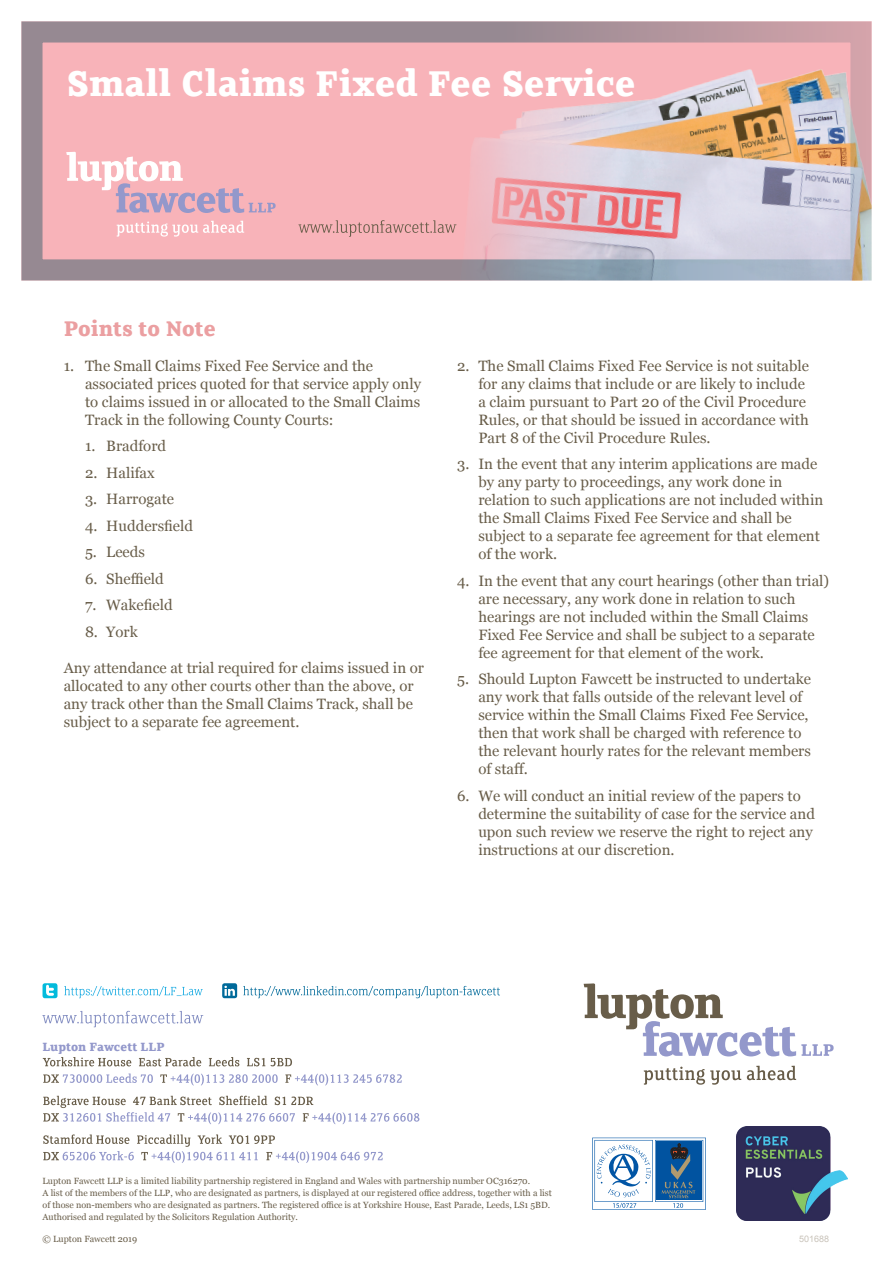
<style>
.page{position:relative;width:893px;height:1263px;background:#fff}
.page>*{position:absolute;margin:0;border:0;box-sizing:border-box;transform-origin:0 0}
.t1{font:700 40.5px "FS Clerkenwell";color:#fff}
.t2{font:700 24px "FS Clerkenwell";color:#eb9fa1}
.t3{font:15px/18px "Georgia";color:#685d49}
.t4{font:700 13.5px "FS Clerkenwell";color:#9398cb}
.t5{font:9px/12px "Georgia";color:#685d49}
.t6{font:9px "Arial";color:#c9c3ba}
</style>
<div class="page">
<svg style="left:21px;top:21px;width:851px;height:260px;background:#dab0b5"></svg>
<svg style="left:285px;top:1073px;width:117px;height:12px"></svg>
<svg style="left:160px;top:1073px;width:118px;height:12px"></svg>
<svg style="left:43px;top:1073px;width:110px;height:10px"></svg>
<svg style="left:43px;top:1057px;width:249px;height:9px"></svg>
<svg style="left:43px;top:1096px;width:376px;height:28px"></svg>
<svg style="left:43px;top:1134px;width:340px;height:29px"></svg>
<img style="left:736px;top:1127px;width:111px;height:93px">
<svg style="left:592px;top:1137px;width:114px;height:73px"></svg>
<svg style="left:584px;top:983px;width:250px;height:73px"></svg>
<svg style="left:644px;top:1066px;width:97px;height:19px"></svg>
<svg style="left:747px;top:1066px;width:49px;height:14px"></svg>
<svg style="left:42px;top:1011px;width:161px;height:16px"></svg>
<svg style="left:64px;top:986px;width:139px;height:12px"></svg>
<svg style="left:43px;top:983px;width:14px;height:15px"></svg>
<svg style="left:243px;top:986px;width:257px;height:12px"></svg>
<svg style="left:222px;top:983px;width:15px;height:15px"></svg>
<svg style="left:66px;top:152px;width:210px;height:61px;background:#ebb9c4"></svg>
<svg style="left:117px;top:221px;width:127px;height:16px;background:#f9c5c9"></svg>
<svg style="left:298px;top:220px;width:158px;height:17px;background:#e0a4a6"></svg>
<h1 class="t1" style="left:66px;top:60px;width:571px">Small Claims Fixed Fee Service</h1>
<h2 class="t2" style="left:64px;top:315px;width:154px">Points to Note</h2>
<p class="t3" style="left:85px;top:356px;width:337px;text-indent:-21px">1. The Small Claims Fixed Fee Service and the associated prices quoted for that service apply only to claims issued in or allocated to the Small Claims Track in the following County Courts:</p>
<p class="t3" style="left:85px;top:436px;width:83px">1. Bradford</p>
<p class="t3" style="left:85px;top:463px;width:71px">2. Halifax</p>
<p class="t3" style="left:85px;top:489px;width:91px">3. Harrogate</p>
<p class="t3" style="left:85px;top:516px;width:110px">4. Huddersfield</p>
<p class="t3" style="left:85px;top:542px;width:61px">5. Leeds</p>
<p class="t3" style="left:85px;top:569px;width:80px">6. Sheffield</p>
<p class="t3" style="left:85px;top:595px;width:89px">7. Wakefield</p>
<p class="t3" style="left:85px;top:622px;width:54px">8. York</p>
<p class="t3" style="left:64px;top:658px;width:362px">Any attendance at trial required for claims issued in or allocated to any other courts other than the above, or any track other than the Small Claims Track, shall be subject to a separate fee agreement.</p>
<p class="t3" style="left:478px;top:356px;width:332px;text-indent:-21px">2. The Small Claims Fixed Fee Service is not suitable for any claims that include or are likely to include a claim pursuant to Part 20 of the Civil Procedure Rules, or that should be issued in accordance with Part 8 of the Civil Procedure Rules.</p>
<p class="t3" style="left:478px;top:454px;width:346px;text-indent:-21px">3. In the event that any interim applications are made by any party to proceedings, any work done in relation to such applications are not included within the Small Claims Fixed Fee Service and shall be subject to a separate fee agreement for that element of the work.</p>
<p class="t3" style="left:478px;top:571px;width:352px;text-indent:-21px">4. In the event that any court hearings (other than trial) are necessary, any work done in relation to such hearings are not included within the Small Claims Fixed Fee Service and shall be subject to a separate fee agreement for that element of the work.</p>
<p class="t3" style="left:478px;top:669px;width:334px;text-indent:-21px">5. Should Lupton Fawcett be instructed to undertake any work that falls outside of the relevant level of service within the Small Claims Fixed Fee Service, then that work shall be charged with reference to the relevant hourly rates for the relevant members of staff.</p>
<p class="t3" style="left:478px;top:786px;width:338px;text-indent:-21px">6. We will conduct an initial review of the papers to determine the suitability of case for the service and upon such review we reserve the right to reject any instructions at our discretion.</p>
<p class="t4" style="left:43px;top:1039px;width:124px">Lupton Fawcett LLP</p>
<p class="t5" style="left:43px;top:1175px;width:511px">Lupton Fawcett LLP is a limited liability partnership registered in England and Wales with partnership number OC316270.<br>A list of the members of the LLP, who are designated as partners, is displayed at our registered office address, together with a list of those non-members who are designated as partners. The registered office is at Yorkshire House, East Parade, Leeds, LS1 5BD.<br>Authorised and regulated by the Solicitors Regulation Authority.</p>
<p class="t5" style="left:43px;top:1232px;width:96px">© Lupton Fawcett 2019</p>
<p class="t6" style="left:799px;top:1232px;width:32px">501688</p>
</div>
